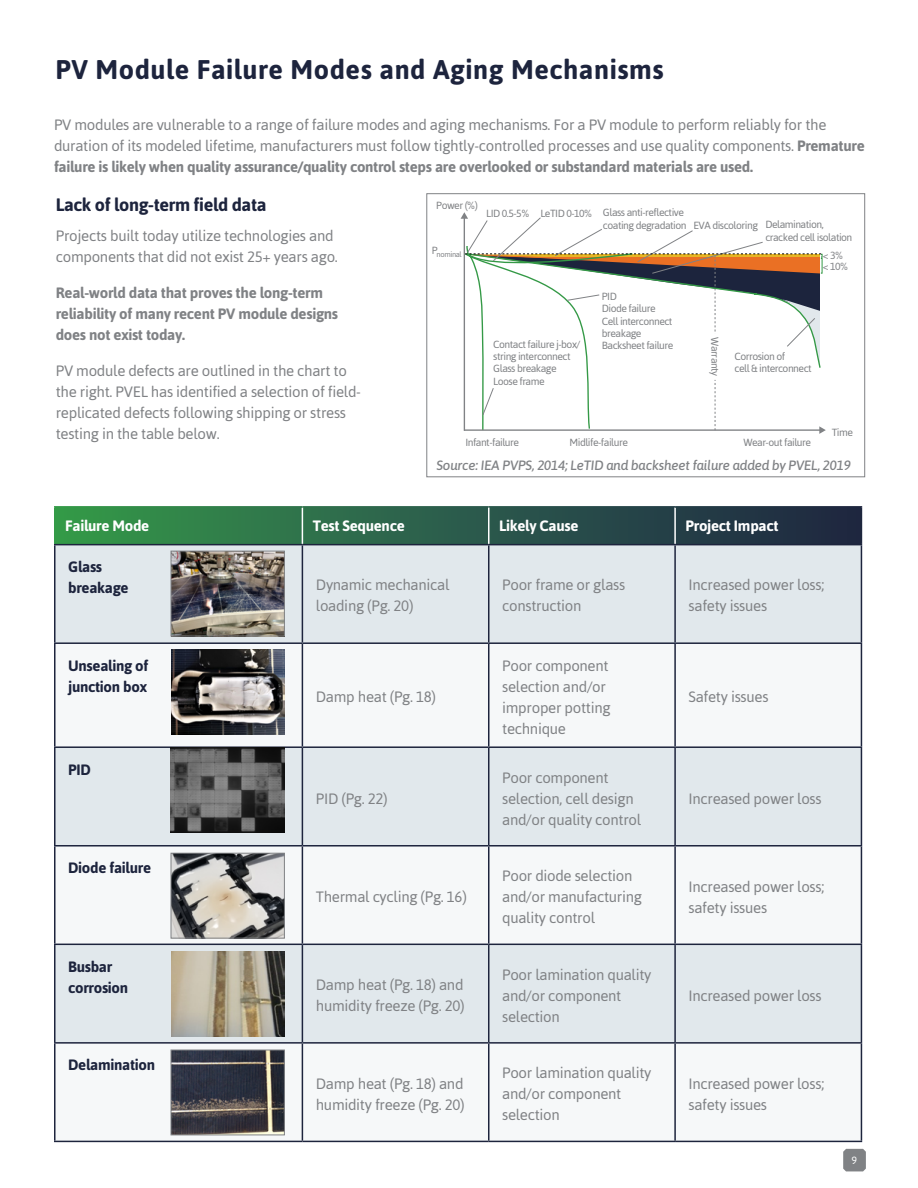
<style>
.page{position:relative;width:918px;height:1188px;background:#fff}
.page>*{position:absolute;margin:0;border:0;box-sizing:border-box;transform-origin:0 0}
.t1{font:700 27px "Asap";letter-spacing:.02em;color:#1d243d}
.t2{font:700 18px "Asap";letter-spacing:-.02em;color:#1d243d}
.t3{font:15px/21px "Asap";letter-spacing:-.02em;color:#808285}
.t4{font:700 15px/21px "Asap";letter-spacing:-.02em;color:#808285}
.t5{font:700 15px/21px "Asap";letter-spacing:-.02em;color:#1d243d}
.t6{font:700 15px "Asap";letter-spacing:-.02em;color:#fff}
.t7{font:italic 500 13.5px "Asap";letter-spacing:-.02em;color:#808285}
.t8{font:10.5px "Asap";color:#fff}
.t9{font:10.35px/12.5px "Asap";letter-spacing:-.05em;color:#808285}
.t10{font:7.5px "Asap";letter-spacing:-.05em;color:#808285}
.s1{font-weight:700}
</style>
<div class="page">
<svg style="left:843px;top:1149px;width:23px;height:22px"></svg>
<svg style="left:56px;top:508px;width:805px;height:36px;background:#2a5d48"></svg>
<div style="left:56px;top:545px;width:805px;height:97px;background:#e1e8ec"></div>
<svg style="left:56px;top:644px;width:805px;height:497px;fill:#f6f8f9"></svg>
<hr style="left:302px;top:508px;width:1px;height:36px;background:#fff">
<hr style="left:488px;top:508px;width:1px;height:36px;background:#fff">
<hr style="left:674px;top:508px;width:2px;height:36px;background:#fff">
<hr style="left:54px;top:544px;width:248px;height:1px;background:#1d243d">
<hr style="left:54px;top:545px;width:2px;height:97px;background:#1d243d">
<hr style="left:302px;top:544px;width:187px;height:1px;background:#1d243d">
<hr style="left:302px;top:545px;width:1px;height:97px;background:#1d243d">
<hr style="left:489px;top:544px;width:186px;height:1px;background:#1d243d">
<hr style="left:488px;top:545px;width:1px;height:97px;background:#1d243d">
<hr style="left:675px;top:544px;width:187px;height:1px;background:#1d243d">
<hr style="left:674px;top:545px;width:2px;height:97px;background:#1d243d">
<hr style="left:861px;top:545px;width:1px;height:97px;background:#1d243d">
<hr style="left:54px;top:642px;width:248px;height:2px;background:#1d243d">
<hr style="left:54px;top:644px;width:2px;height:102px;background:#1d243d">
<hr style="left:302px;top:642px;width:187px;height:2px;background:#1d243d">
<hr style="left:302px;top:644px;width:1px;height:102px;background:#1d243d">
<hr style="left:489px;top:642px;width:186px;height:2px;background:#1d243d">
<hr style="left:488px;top:644px;width:1px;height:102px;background:#1d243d">
<hr style="left:675px;top:642px;width:187px;height:2px;background:#1d243d">
<hr style="left:674px;top:644px;width:2px;height:102px;background:#1d243d">
<hr style="left:861px;top:644px;width:1px;height:102px;background:#1d243d">
<hr style="left:54px;top:746px;width:248px;height:2px;background:#1d243d">
<hr style="left:54px;top:748px;width:2px;height:97px;background:#1d243d">
<hr style="left:302px;top:746px;width:187px;height:2px;background:#1d243d">
<hr style="left:302px;top:748px;width:1px;height:97px;background:#1d243d">
<hr style="left:489px;top:746px;width:186px;height:2px;background:#1d243d">
<hr style="left:488px;top:748px;width:1px;height:97px;background:#1d243d">
<hr style="left:675px;top:746px;width:187px;height:2px;background:#1d243d">
<hr style="left:674px;top:748px;width:2px;height:97px;background:#1d243d">
<hr style="left:861px;top:748px;width:1px;height:97px;background:#1d243d">
<hr style="left:54px;top:845px;width:248px;height:2px;background:#1d243d">
<hr style="left:54px;top:847px;width:2px;height:97px;background:#1d243d">
<hr style="left:302px;top:845px;width:187px;height:2px;background:#1d243d">
<hr style="left:302px;top:847px;width:1px;height:97px;background:#1d243d">
<hr style="left:489px;top:845px;width:186px;height:2px;background:#1d243d">
<hr style="left:488px;top:847px;width:1px;height:97px;background:#1d243d">
<hr style="left:675px;top:845px;width:187px;height:2px;background:#1d243d">
<hr style="left:674px;top:847px;width:2px;height:97px;background:#1d243d">
<hr style="left:861px;top:847px;width:1px;height:97px;background:#1d243d">
<hr style="left:54px;top:944px;width:248px;height:1px;background:#1d243d">
<hr style="left:54px;top:945px;width:2px;height:97px;background:#1d243d">
<hr style="left:302px;top:944px;width:187px;height:1px;background:#1d243d">
<hr style="left:302px;top:945px;width:1px;height:97px;background:#1d243d">
<hr style="left:489px;top:944px;width:186px;height:1px;background:#1d243d">
<hr style="left:488px;top:945px;width:1px;height:97px;background:#1d243d">
<hr style="left:675px;top:944px;width:187px;height:1px;background:#1d243d">
<hr style="left:674px;top:945px;width:2px;height:97px;background:#1d243d">
<hr style="left:861px;top:945px;width:1px;height:97px;background:#1d243d">
<hr style="left:54px;top:1042px;width:248px;height:2px;background:#1d243d">
<hr style="left:54px;top:1044px;width:2px;height:97px;background:#1d243d">
<hr style="left:302px;top:1042px;width:187px;height:2px;background:#1d243d">
<hr style="left:302px;top:1044px;width:1px;height:97px;background:#1d243d">
<hr style="left:489px;top:1042px;width:186px;height:2px;background:#1d243d">
<hr style="left:488px;top:1044px;width:1px;height:97px;background:#1d243d">
<hr style="left:675px;top:1042px;width:187px;height:2px;background:#1d243d">
<hr style="left:674px;top:1044px;width:2px;height:97px;background:#1d243d">
<hr style="left:861px;top:1044px;width:1px;height:97px;background:#1d243d">
<hr style="left:54px;top:1141px;width:248px;height:1px;background:#1d243d">
<hr style="left:302px;top:1141px;width:187px;height:1px;background:#1d243d">
<hr style="left:489px;top:1141px;width:186px;height:1px;background:#1d243d">
<hr style="left:675px;top:1141px;width:187px;height:1px;background:#1d243d">
<img style="left:173px;top:553px;width:110px;height:81px">
<div style="left:171px;top:551px;width:114px;height:85px;border:1px solid #808285"></div>
<img style="left:171px;top:649px;width:113px;height:85px">
<img style="left:171px;top:952px;width:113px;height:85px">
<img style="left:173px;top:855px;width:110px;height:81px">
<div style="left:171px;top:853px;width:114px;height:85px;border:1px solid #808285"></div>
<img style="left:173px;top:1052px;width:110px;height:81px">
<div style="left:171px;top:1050px;width:114px;height:85px;border:1px solid #808285"></div>
<img style="left:171px;top:748px;width:113px;height:85px">
<svg style="left:461px;top:212px;width:365px;height:222px"></svg>
<div style="left:427px;top:194px;width:438px;height:283px;border:1px solid #808285"></div>
<h1 class="t1" style="left:56px;top:54px;width:610px">PV Module Failure Modes and Aging Mechanisms</h1>
<p class="t3" style="left:54px;top:114px;width:812px">PV modules are vulnerable to a range of failure modes and aging mechanisms. For a PV module to perform reliably for the duration of its modeled lifetime, manufacturers must follow tightly-controlled processes and use quality components. <span class="s1">Premature failure is likely when quality assurance/quality control steps are overlooked or substandard materials are used.</span></p>
<p class="t2" style="left:56px;top:194px;width:212px">Lack of long-term field data</p>
<p class="t3" style="left:56px;top:225px;width:284px">Projects built today utilize technologies and components that did not exist 25+ years ago.</p>
<p class="t4" style="left:56px;top:282px;width:284px">Real-world data that proves the long-term reliability of many recent PV module designs does not exist today.</p>
<p class="t3" style="left:56px;top:360px;width:307px">PV module defects are outlined in the chart to the right. PVEL has identified a selection of field&shy;replicated defects following shipping or stress testing in the table below.</p>
<p class="t9" style="left:436px;top:199px;width:43px">Power (%)</p>
<p class="t10" style="left:432px;top:250px;width:31px"><sup>P</sup>nominal</p>
<p class="t9" style="left:486px;top:207px;width:45px">LID 0.5-5%</p>
<p class="t9" style="left:603px;top:206px;width:83px">Glass anti-reflective</p>
<p class="t9" style="left:603px;top:219px;width:222px">coating degradation EVA discoloring Delamination,</p>
<p class="t9" style="left:765px;top:231px;width:89px">cracked cell isolation</p>
<p class="t9" style="left:540px;top:207px;width:53px">LeTID 0-10%</p>
<p class="t9" style="left:602px;top:290px;width:72px">PID<br>Diode failure<br>Cell interconnect breakage</p>
<p class="t9" style="left:721px;top:337px;width:40px;rotate:90deg">W tnar ra y</p>
<p class="t9" style="left:493px;top:338px;width:89px">Contact failure j-box/</p>
<p class="t9" style="left:602px;top:339px;width:73px">Backsheet failure</p>
<p class="t9" style="left:493px;top:350px;width:79px">string interconnect<br>Glass breakage<br>Loose frame</p>
<p class="t9" style="left:735px;top:350px;width:79px">Corrosion of<br>cell &amp; interconnect</p>
<p class="t9" style="left:823px;top:250px;width:27px;line-height:10.5px">&lt; 3% &lt; 10%</p>
<p class="t9" style="left:465px;top:436px;width:55px">Infant-failure</p>
<p class="t9" style="left:570px;top:436px;width:60px">Midlife-failure</p>
<p class="t9" style="left:743px;top:436px;width:69px">Wear-out failure</p>
<p class="t9" style="left:832px;top:427px;width:23px">Time</p>
<p class="t7" style="left:436px;top:456px;width:416px">Source: IEA PVPS, 2014; LeTID and backsheet failure added by PVEL, 2019</p>
<p class="t6" style="left:65px;top:517px;width:86px">Failure Mode</p>
<p class="t6" style="left:313px;top:517px;width:93px">Test Sequence</p>
<p class="t6" style="left:499px;top:517px;width:81px">Likely Cause</p>
<p class="t6" style="left:686px;top:517px;width:95px">Project Impact</p>
<p class="t5" style="left:68px;top:556px;width:62px">Glass breakage</p>
<p class="t3" style="left:316px;top:575px;width:135px">Dynamic mechanical loading (Pg. 20)</p>
<p class="t3" style="left:502px;top:575px;width:125px">Poor frame or glass construction</p>
<p class="t3" style="left:689px;top:575px;width:137px">Increased power loss; safety issues</p>
<p class="t5" style="left:68px;top:655px;width:82px">Unsealing of junction box</p>
<p class="t5" style="left:68px;top:759px;width:24px">PID</p>
<p class="t5" style="left:68px;top:857px;width:84px">Diode failure</p>
<p class="t5" style="left:68px;top:956px;width:61px">Busbar corrosion</p>
<p class="t5" style="left:68px;top:1054px;width:89px">Delamination</p>
<p class="t3" style="left:316px;top:686px;width:122px">Damp heat (Pg. 18)</p>
<p class="t3" style="left:316px;top:788px;width:73px">PID (Pg. 22)</p>
<p class="t3" style="left:316px;top:886px;width:153px">Thermal cycling (Pg. 16)</p>
<p class="t3" style="left:502px;top:655px;width:110px">Poor component selection and/or improper potting technique</p>
<p class="t3" style="left:502px;top:767px;width:141px">Poor component selection, cell design and/or quality control</p>
<p class="t3" style="left:689px;top:686px;width:81px">Safety issues</p>
<p class="t3" style="left:689px;top:788px;width:135px">Increased power loss</p>
<p class="t3" style="left:502px;top:865px;width:141px">Poor diode selection and/or manufacturing quality control</p>
<p class="t3" style="left:689px;top:876px;width:137px">Increased power loss; safety issues</p>
<p class="t3" style="left:316px;top:974px;width:150px">Damp heat (Pg. 18) and humidity freeze (Pg. 20)</p>
<p class="t3" style="left:502px;top:964px;width:151px">Poor lamination quality and/or component selection</p>
<p class="t3" style="left:689px;top:985px;width:135px">Increased power loss</p>
<p class="t3" style="left:316px;top:1073px;width:150px">Damp heat (Pg. 18) and humidity freeze (Pg. 20)</p>
<p class="t3" style="left:502px;top:1062px;width:151px">Poor lamination quality and/or component selection</p>
<p class="t3" style="left:689px;top:1073px;width:137px">Increased power loss; safety issues</p>
<p class="t8" style="left:851px;top:1154px;width:7px">9</p>
</div>
